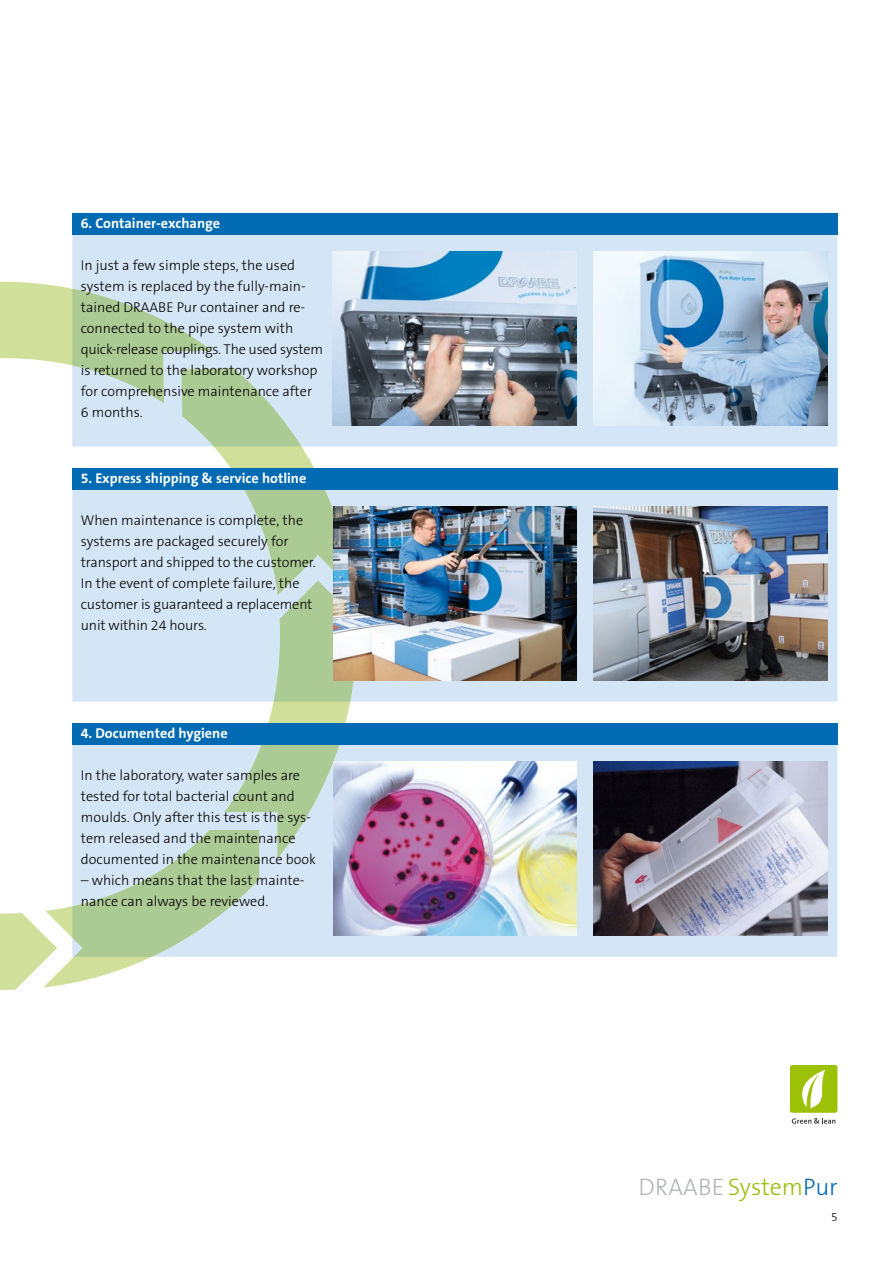
<style>
.page{position:relative;width:893px;height:1263px;background:#fff}
.page>*{position:absolute;margin:0;border:0;box-sizing:border-box;transform-origin:0 0}
.t1{font:300 24px "The Sans B W3";letter-spacing:-.005em;color:#b1b3b4}
.t2{font:300 14.25px/21px "The Sans B W3";color:#000}
.t3{font:700 14.25px "The Sans B W7";color:#fff}
.t4{font:300 12px "The Sans B W3";color:#000}
.s1{color:#97bf0d}
.s2{color:#006ab3}
</style>
<div class="page">
<svg style="left:0;top:282px;width:356px;height:708px"></svg>
<div style="left:346px;top:744px;width:491px;height:213px;background:#d4e6f5"></div>
<svg style="left:72px;top:744px;width:274px;height:213px;background:#c4dbd2"></svg>
<div style="left:72px;top:723px;width:766px;height:21px;background:#006ab3"></div>
<img style="left:333px;top:761px;width:244px;height:174px">
<img style="left:594px;top:761px;width:233px;height:174px">
<div style="left:72px;top:489px;width:765px;height:213px;background:#d4e6f5"></div>
<svg style="left:230px;top:489px;width:126px;height:213px;background:#bdd6c1"></svg>
<div style="left:72px;top:468px;width:766px;height:21px;background:#006ab3"></div>
<img style="left:333px;top:507px;width:244px;height:174px">
<div style="left:72px;top:234px;width:765px;height:212px;background:#d4e6f5"></div>
<svg style="left:72px;top:289px;width:230px;height:157px;background:#c3dace"></svg>
<div style="left:72px;top:213px;width:766px;height:21px;background:#006ab3"></div>
<img style="left:333px;top:251px;width:244px;height:175px">
<img style="left:594px;top:251px;width:233px;height:175px">
<img style="left:594px;top:506px;width:234px;height:175px">
<svg style="left:790px;top:1065px;width:48px;height:59px"></svg>
<p class="t3" style="left:81px;top:214px;width:141px">6. Container-exchange</p>
<p class="t2" style="left:81px;top:254px;width:244px">In just a few simple steps, the used system is replaced by the fully-main&shy;tained DRAABE Pur container and re&shy;connected to the pipe system with quick-release couplings. The used system is returned to the laboratory workshop for comprehensive maintenance after 6 months.</p>
<p class="t3" style="left:81px;top:469px;width:227px">5. Express shipping &amp; service hotline</p>
<p class="t2" style="left:81px;top:510px;width:236px">When maintenance is complete, the systems are packaged securely for transport and shipped to the customer.<br>In the event of complete failure, the customer is guaranteed a replacement unit within 24 hours.</p>
<p class="t3" style="left:81px;top:724px;width:148px">4. Documented hygiene</p>
<p class="t2" style="left:81px;top:765px;width:237px">In the laboratory, water samples are tested for total bacterial count and moulds. Only after this test is the sys&shy;tem released and the maintenance documented in the maintenance book</p>
<p class="t2" style="left:81px;top:870px;width:225px">– which means that the last mainte&shy;nance can always be reviewed.</p>
<h1 class="t1" style="left:638px;top:1171px;width:201px">DRAABE <span class="s1">System</span><span class="s2">Pur</span></h1>
<p class="t4" style="left:831px;top:1209px;width:8px">5</p>
</div>
